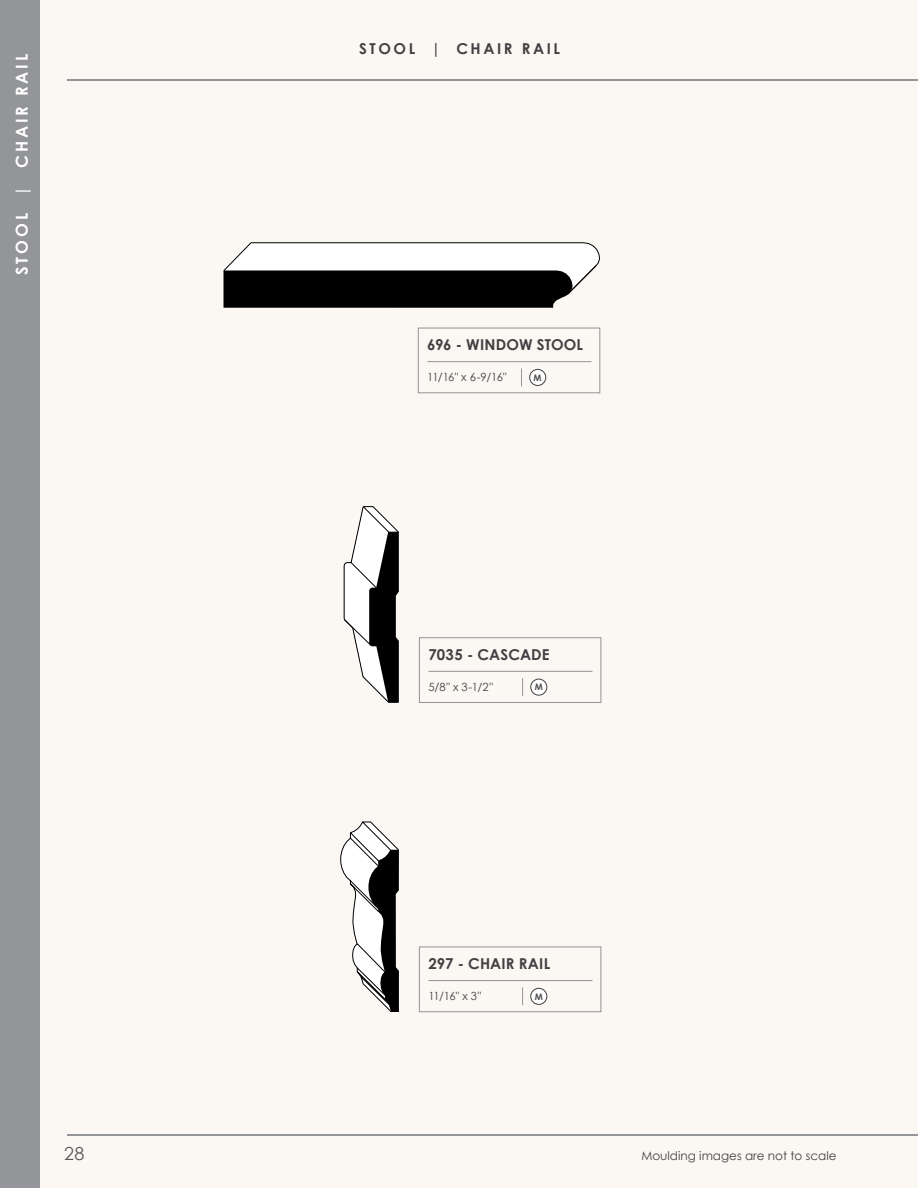
<style>
.page{position:relative;width:918px;height:1188px;background:#fff}
.page>*{position:absolute;margin:0;border:0;box-sizing:border-box;transform-origin:0 0}
.t1{font:18px "Century Gothic";color:#58595b}
.t2{font:700 16.5px "Century Gothic";letter-spacing:.17em;color:#fff}
.t3{font:700 15px "Century Gothic";letter-spacing:.015em;color:#414042}
.t4{font:700 15px "Century Gothic";letter-spacing:.17em;color:#414042}
.t5{font:12px "Century Gothic";color:#414042}
.t6{font:11.25px "Century Gothic";letter-spacing:-.055em;color:#414042}
.t7{font:700 9px "Century Gothic";color:#4e4c4d}
</style>
<div class="page">
<div style="left:40px;top:0;width:878px;height:1188px;background:#fbf7f3"></div>
<div style="left:0;top:0;width:40px;height:1188px;background:#939598"></div>
<hr style="left:68px;top:80px;width:850px;height:1px;background:#939598">
<hr style="left:68px;top:1134px;width:850px;height:1px;background:#939598">
<svg style="left:343px;top:505px;width:56px;height:199px"></svg>
<div style="left:531px;top:679px;width:16px;height:16px;background:#fff;border-radius:50%"></div>
<div style="left:530px;top:679px;width:17px;height:17px;border:1px solid #414042;border-radius:50%"></div>
<div style="left:419px;top:638px;width:182px;height:65px;border:1px solid #939598"></div>
<hr style="left:428px;top:671px;width:165px;height:1px;background:#939598">
<svg style="left:522px;top:678px;width:1px;height:18px"></svg>
<svg style="left:340px;top:822px;width:59px;height:190px"></svg>
<div style="left:531px;top:988px;width:16px;height:16px;background:#fff;border-radius:50%"></div>
<div style="left:530px;top:988px;width:17px;height:17px;border:1px solid #414042;border-radius:50%"></div>
<div style="left:419px;top:947px;width:182px;height:65px;border:1px solid #939598"></div>
<hr style="left:428px;top:980px;width:165px;height:1px;background:#939598">
<svg style="left:522px;top:987px;width:1px;height:18px"></svg>
<svg style="left:224px;top:242px;width:376px;height:66px"></svg>
<div style="left:418px;top:328px;width:182px;height:65px;border:1px solid #939598"></div>
<div style="left:530px;top:369px;width:16px;height:16px;background:#fff;border-radius:50%"></div>
<div style="left:529px;top:369px;width:17px;height:17px;border:1px solid #414042;border-radius:50%"></div>
<hr style="left:427px;top:361px;width:164px;height:1px;background:#939598">
<svg style="left:521px;top:369px;width:1px;height:17px"></svg>
<p class="t2" style="left:9px;top:275px;width:222px;rotate:-90deg">STOOL | CHAIR RAIL</p>
<p class="t4" style="left:359px;top:37px;width:202px">STOOL | CHAIR RAIL</p>
<p class="t3" style="left:427px;top:334px;width:157px">696 - WINDOW STOOL</p>
<p class="t6" style="left:427px;top:369px;width:81px">11/16" x 6-9/16"</p>
<p class="t7" style="left:534px;top:371px;width:10px">M</p>
<p class="t3" style="left:428px;top:643px;width:123px">7035 - CASCADE</p>
<p class="t6" style="left:428px;top:679px;width:66px">5/8" x 3-1/2"</p>
<p class="t7" style="left:535px;top:680px;width:10px">M</p>
<p class="t3" style="left:428px;top:953px;width:123px">297 - CHAIR RAIL</p>
<p class="t6" style="left:428px;top:988px;width:54px">11/16" x 3"</p>
<p class="t7" style="left:535px;top:990px;width:10px">M</p>
<p class="t1" style="left:64px;top:1141px;width:22px">28</p>
<p class="t5" style="left:641px;top:1147px;width:197px">Moulding images are not to scale</p>
</div>
